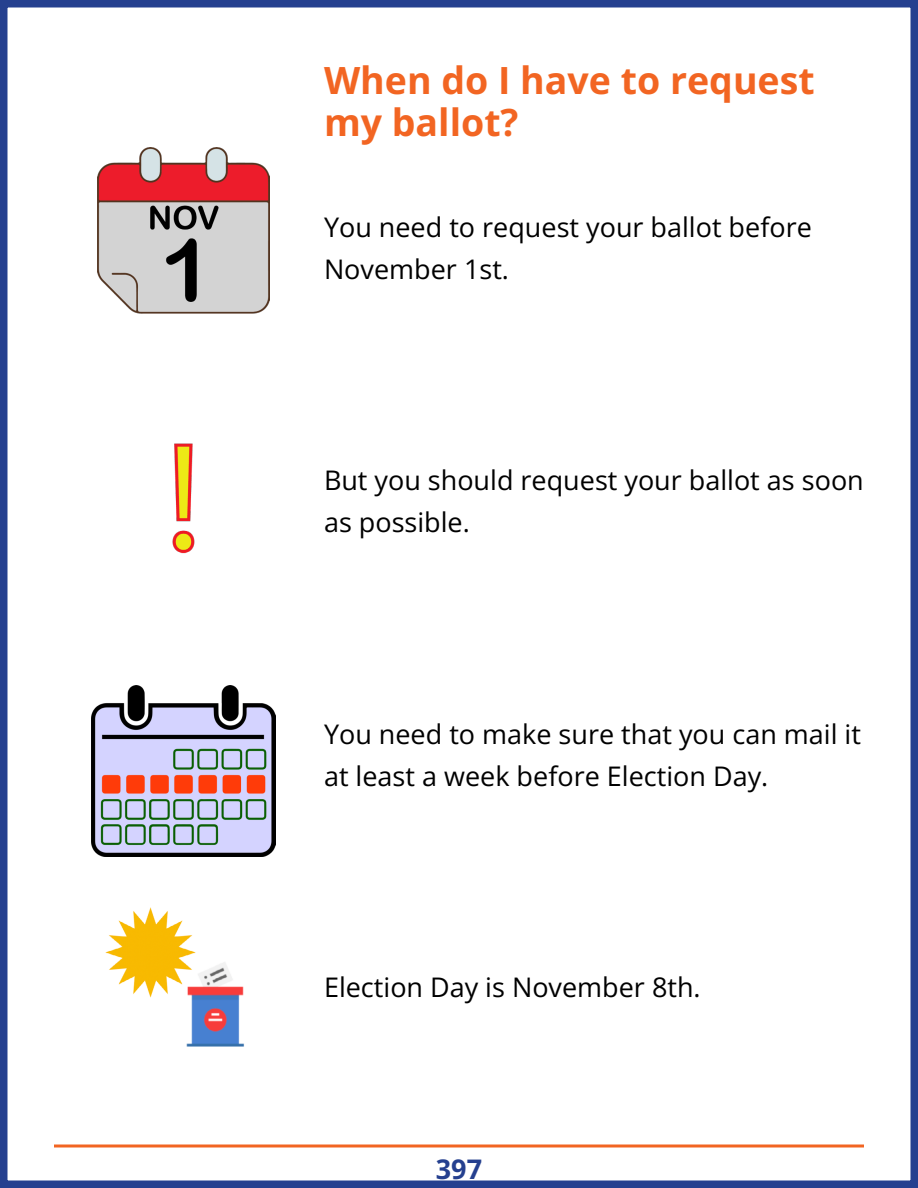
<style>
.page{position:relative;width:918px;height:1188px;background:#fff}
.page>*{position:absolute;margin:0;border:0;box-sizing:border-box;transform-origin:0 0}
.t1{font:700 37.5px/42px "Open Sans";color:#f26522}
.t2{font:27px/42px "Open Sans";color:#000}
.t3{font:700 27px "Open Sans";color:#25408f}
</style>
<div class="page">
<div style="left:0;top:0;width:918px;height:1188px;border:8px solid #25408f"></div>
<svg style="left:54px;top:1144px;width:810px;height:4px;background:#f58b59"></svg>
<img style="left:98px;top:148px;width:171px;height:166px">
<img style="left:172px;top:443px;width:23px;height:111px">
<img style="left:91px;top:686px;width:185px;height:171px">
<img style="left:105px;top:907px;width:139px;height:140px">
<h2 class="t1" style="left:324px;top:59px;width:492px">When do I have to request my ballot?</h2>
<p class="t2" style="left:324px;top:205px;width:489px">You need to request your ballot before<br>November 1st.</p>
<p class="t2" style="left:324px;top:459px;width:541px">But you should request your ballot as soon as possible.</p>
<p class="t2" style="left:324px;top:712px;width:539px">You need to make sure that you can mail it at least a week before Election Day.</p>
<p class="t2" style="left:324px;top:966px;width:378px">Election Day is November 8th.</p>
<p class="t3" style="left:436px;top:1151px;width:48px">397</p>
</div>
